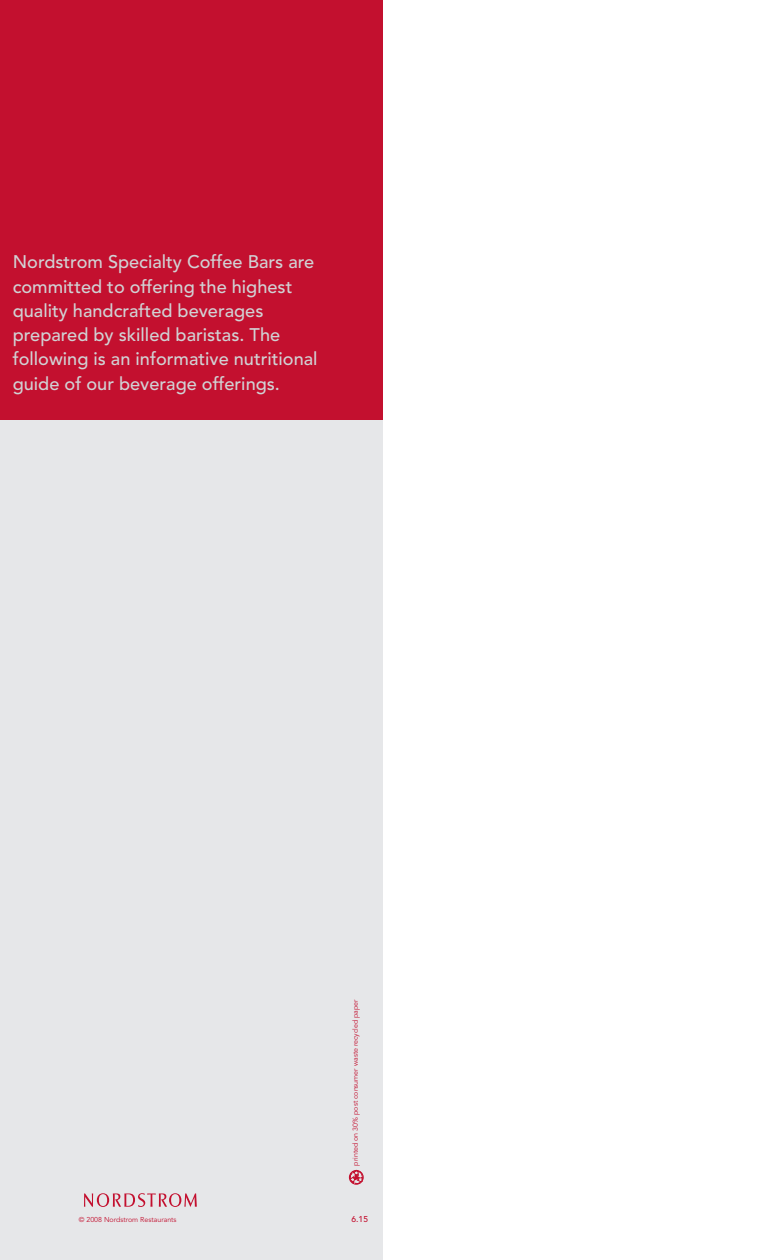
<style>
.page{position:relative;width:765px;height:1260px;background:#fff}
.page>*{position:absolute;margin:0;border:0;box-sizing:border-box;transform-origin:0 0}
.t1{font:500 18.12px/24.2px "Avenir LT Std";color:#d1d2d4}
.t2{font:500 8.5px "Avenir LT Std";color:#c3102f}
.t3{font:7.12px "Avenir LT Std";color:#c3102f}
</style>
<div class="page">
<div style="left:0;top:0;width:382px;height:420px;background:#c3102f"></div>
<div style="left:0;top:420px;width:382px;height:840px;background:#e6e7e9"></div>
<svg style="left:84px;top:1193px;width:113px;height:14px"></svg>
<svg style="left:349px;top:1170px;width:15px;height:15px"></svg>
<svg style="left:350px;top:1170px;width:13px;height:14px"></svg>
<p class="t1" style="left:13px;top:250px;width:306px">Nordstrom Specialty Coffee Bars are committed to offering the highest quality handcrafted beverages prepared by skilled baristas. The following is an informative nutritional guide of our beverage offerings.</p>
<p class="t3" style="left:79px;top:1215px;width:99px">© 2008 Nordstrom Restaurants</p>
<p class="t3" style="left:351px;top:1166px;width:168px;rotate:-90deg">printed on 30% post consumer waste recycled paper</p>
<p class="t2" style="left:352px;top:1214px;width:18px">6.15</p>
</div>
